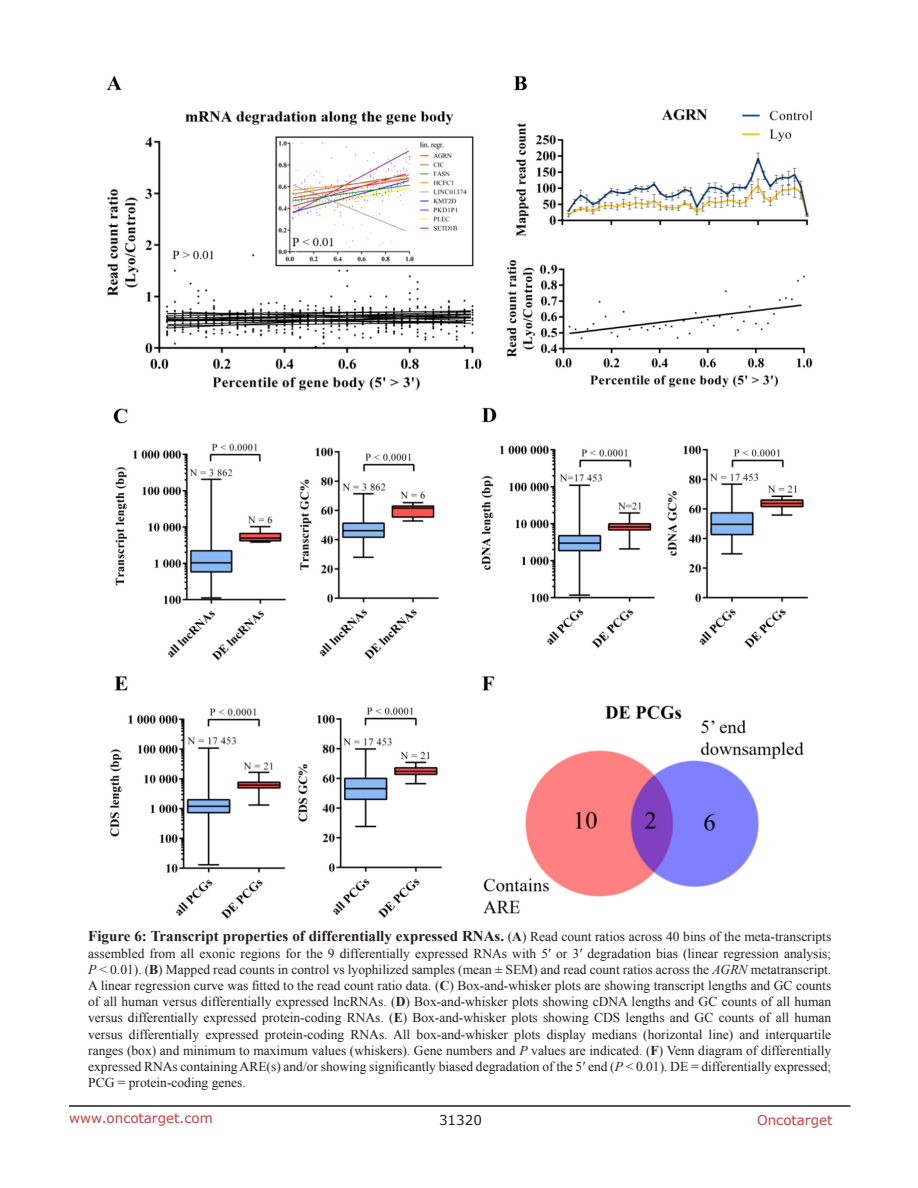
<style>
.page{position:relative;width:918px;height:1188px;background:#fff}
.page>*{position:absolute;margin:0;border:0;box-sizing:border-box;transform-origin:0 0}
.t1{font:700 15px "Times New Roman";color:#231f20}
.t2{font:13.5px/16.2px "Times New Roman";color:#231f20;text-align:justify}
.t3{font:13.5px "Verdana";color:#c24141}
.t4{font:13.5px "Verdana";color:#231f20}
.s1{font-weight:400;font-size:13.5px}
.s2{font-size:13.5px}
.s3{font-style:italic}
.s4{font-weight:700}
</style>
<div class="page">
<hr style="left:69px;top:1105px;width:781px;height:2px;background:#231f20">
<img style="left:107px;top:75px;width:706px;height:844px">
<p class="t1" style="left:88px;top:926px;width:745px">Figure 6: Transcript properties of differentially expressed RNAs. <span class="s1">(</span><span class="s2">A</span><span class="s1">) Read count ratios across 40 bins of the meta-transcripts</span></p>
<p class="t2" style="left:88px;top:945px;width:745px">assembled from all exonic regions for the 9 differentially expressed RNAs with 5′ or 3′ degradation bias (linear regression analysis; <span class="s3">P</span> &lt; 0.01). (<span class="s4">B</span>) Mapped read counts in control vs lyophilized samples (mean ± SEM) and read count ratios across the <span class="s3">AGRN</span> metatranscript.<br>A linear regression curve was fitted to the read count ratio data. (<span class="s4">C</span>) Box-and-whisker plots are showing transcript lengths and GC counts of all human versus differentially expressed lncRNAs. (<span class="s4">D</span>) Box-and-whisker plots showing cDNA lengths and GC counts of all human versus differentially expressed protein-coding RNAs. (<span class="s4">E</span>) Box-and-whisker plots showing CDS lengths and GC counts of all human versus differentially expressed protein-coding RNAs. All box-and-whisker plots display medians (horizontal line) and interquartile ranges (box) and minimum to maximum values (whiskers). Gene numbers and <span class="s3">P</span> values are indicated. (<span class="s4">F</span>) Venn diagram of differentially expressed RNAs containing ARE(s) and/or showing significantly biased degradation of the 5′ end (<span class="s3">P</span> &lt; 0.01). DE = differentially expressed; PCG = protein-coding genes.</p>
<p class="t3" style="left:69px;top:1109px;width:145px">www.oncotarget.com</p>
<p class="t4" style="left:439px;top:1111px;width:44px">31320</p>
<p class="t3" style="left:757px;top:1111px;width:77px">Oncotarget</p>
</div>
